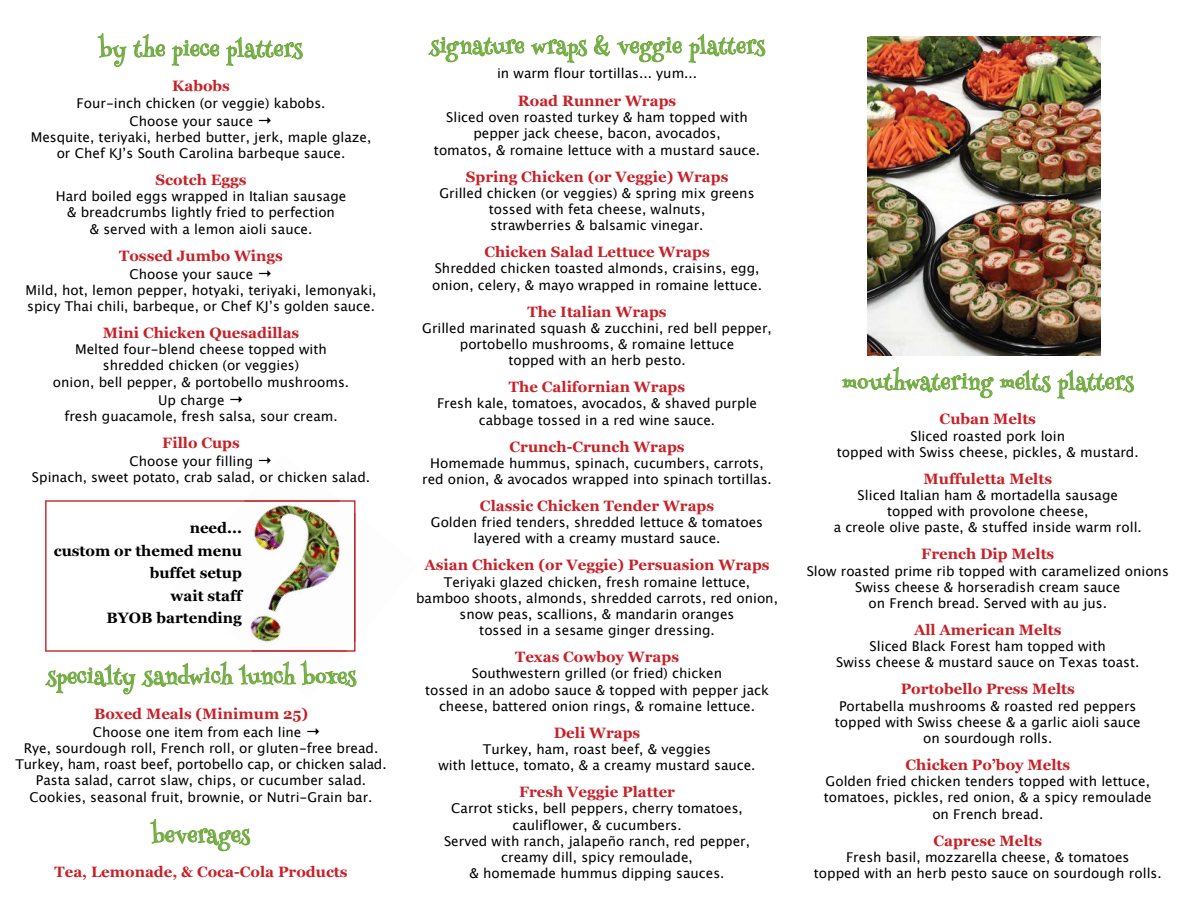
<style>
.page{position:relative;width:1188px;height:918px;background:#fff}
.page>*{position:absolute;margin:0;border:0;box-sizing:border-box;transform-origin:0 0}
.t1{font:21px "Henny Penny";letter-spacing:.02em;color:#73ac43}
.t2{font:21px "Henny Penny";letter-spacing:.015em;color:#76af43}
.t3{font:21px "Henny Penny";letter-spacing:.025em;color:#73ad43}
.t4{font:700 15px "Georgia";color:#c72128}
.t5{font:700 15px "Georgia";color:#c72127}
.t6{font:700 15px/22.5px "Georgia";color:#000;text-align:right}
.t7{font:700 15px "Georgia";color:#c72129}
.t8{font:13.5px/16.2px "Lucida Grande";color:#010101;text-align:center}
.t9{font:13.5px/16.2px "Lucida Grande";color:#000;text-align:center}
.s1{font-weight:700;font-size:15px}
</style>
<div class="page">
<svg style="left:429px;top:37px;width:95px;height:25px"></svg>
<svg style="left:531px;top:39px;width:56px;height:24px"></svg>
<svg style="left:594px;top:35px;width:16px;height:21px"></svg>
<svg style="left:617px;top:37px;width:65px;height:25px"></svg>
<svg style="left:689px;top:33px;width:76px;height:30px"></svg>
<svg style="left:45px;top:500px;width:129px;height:152px"></svg>
<img style="left:174px;top:500px;width:183px;height:185px">
<img style="left:244px;top:500px;width:112px;height:136px">
<svg style="left:98px;top:33px;width:28px;height:34px"></svg>
<svg style="left:133px;top:34px;width:32px;height:24px"></svg>
<svg style="left:172px;top:40px;width:47px;height:26px"></svg>
<svg style="left:226px;top:36px;width:77px;height:30px"></svg>
<svg style="left:45px;top:636px;width:91px;height:58px"></svg>
<svg style="left:142px;top:662px;width:91px;height:25px"></svg>
<svg style="left:239px;top:636px;width:117px;height:51px"></svg>
<svg style="left:150px;top:819px;width:100px;height:32px"></svg>
<svg style="left:842px;top:367px;width:152px;height:31px"></svg>
<svg style="left:1000px;top:369px;width:51px;height:23px"></svg>
<svg style="left:1057px;top:342px;width:77px;height:57px"></svg>
<img style="left:867px;top:36px;width:233px;height:320px">
<h1 class="t3" style="left:100px;top:37px;width:204px">by the piece platters</h1>
<p class="t5" style="left:172px;top:75px;width:59px">Kabobs</p>
<p class="t9" style="left:77px;top:94px;width:250px;line-height:18px">Four-inch chicken (or veggie) kabobs.<br>Choose your sauce <span class="s1">→</span></p>
<p class="t9" style="left:31px;top:129px;width:342px">Mesquite, teriyaki, herbed butter, jerk, maple glaze, or Chef KJʼs South Carolina barbeque sauce.</p>
<p class="t4" style="left:156px;top:168px;width:92px">Scotch Eggs</p>
<p class="t9" style="left:56px;top:188px;width:292px">Hard boiled eggs wrapped in Italian sausage &amp; breadcrumbs lightly fried to perfection<br>&amp; served with a lemon aioli sauce.</p>
<p class="t4" style="left:119px;top:244px;width:165px">Tossed Jumbo Wings</p>
<p class="t9" style="left:26px;top:266px;width:352px">Choose your sauce <span class="s1">→<br></span>Mild, hot, lemon pepper, hotyaki, teriyaki, lemonyaki, spicy Thai chili, barbeque, or Chef KJʼs golden sauce.</p>
<p class="t4" style="left:103px;top:321px;width:198px">Mini Chicken Quesadillas</p>
<p class="t9" style="left:53px;top:341px;width:298px">Melted four-blend cheese topped with shredded chicken (or veggies)<br>onion, bell pepper, &amp; portobello mushrooms.</p>
<p class="t9" style="left:64px;top:392px;width:275px">Up charge <span class="s1">→<br></span>fresh guacamole, fresh salsa, sour cream.</p>
<p class="t4" style="left:162px;top:431px;width:79px">Fillo Cups</p>
<p class="t9" style="left:32px;top:453px;width:340px">Choose your filling <span class="s1">→<br></span>Spinach, sweet potato, crab salad, or chicken salad.</p>
<p class="t6" style="left:54px;top:516px;width:190px">need...<br>custom or themed menu buffet setup<br>wait staff<br>BYOB bartending</p>
<h1 class="t1" style="left:46px;top:665px;width:312px">specialty sandwich lunch boxes</h1>
<p class="t4" style="left:94px;top:702px;width:216px">Boxed Meals (Minimum 25)</p>
<p class="t8" style="left:93px;top:724px;width:229px">Choose one item from each line <span class="s1">→</span></p>
<p class="t8" style="left:24px;top:740px;width:356px">Rye, sourdough roll, French roll, or gluten-free bread.</p>
<p class="t8" style="left:15px;top:757px;width:373px">Turkey, ham, roast beef, portobello cap, or chicken salad.</p>
<p class="t8" style="left:36px;top:773px;width:332px">Pasta salad, carrot slaw, chips, or cucumber salad.</p>
<p class="t8" style="left:30px;top:789px;width:344px">Cookies, seasonal fruit, brownie, or Nutri-Grain bar.</p>
<h1 class="t1" style="left:152px;top:823px;width:99px">beverages</h1>
<p class="t4" style="left:55px;top:861px;width:295px">Tea, Lemonade, &amp; Coca-Cola Products</p>
<h1 class="t2" style="left:429px;top:34px;width:337px">signature wraps &amp; veggie platters</h1>
<p class="t8" style="left:497px;top:65px;width:202px">in warm flour tortillas... yum...</p>
<p class="t4" style="left:518px;top:90px;width:160px">Road Runner Wraps</p>
<p class="t8" style="left:434px;top:109px;width:328px">Sliced oven roasted turkey &amp; ham topped with pepper jack cheese, bacon, avocados,<br>tomatos, &amp; romaine lettuce with a mustard sauce.</p>
<p class="t4" style="left:466px;top:165px;width:264px">Spring Chicken (or Veggie) Wraps</p>
<p class="t8" style="left:440px;top:185px;width:317px">Grilled chicken (or veggies) &amp; spring mix greens tossed with feta cheese, walnuts,<br>strawberries &amp; balsamic vinegar.</p>
<p class="t4" style="left:484px;top:241px;width:227px">Chicken Salad Lettuce Wraps</p>
<p class="t8" style="left:432px;top:261px;width:331px;text-align:left">Shredded chicken toasted almonds, craisins, egg, onion, celery, &amp; mayo wrapped in romaine lettuce.</p>
<p class="t4" style="left:527px;top:300px;width:141px">The Italian Wraps</p>
<p class="t8" style="left:422px;top:320px;width:351px">Grilled marinated squash &amp; zucchini, red bell pepper, portobello mushrooms, &amp; romaine lettuce<br>topped with an herb pesto.</p>
<p class="t4" style="left:509px;top:376px;width:178px">The Californian Wraps</p>
<p class="t8" style="left:437px;top:396px;width:322px">Fresh kale, tomatoes, avocados, &amp; shaved purple cabbage tossed in a red wine sauce.</p>
<p class="t4" style="left:510px;top:435px;width:177px">Crunch-Crunch Wraps</p>
<p class="t8" style="left:422px;top:455px;width:351px">Homemade hummus, spinach, cucumbers, carrots, red onion, &amp; avocados wrapped into spinach tortillas.</p>
<p class="t4" style="left:480px;top:495px;width:236px">Classic Chicken Tender Wraps</p>
<p class="t8" style="left:431px;top:514px;width:334px">Golden fried tenders, shredded lettuce &amp; tomatoes layered with a creamy mustard sauce.</p>
<p class="t4" style="left:425px;top:554px;width:347px">Asian Chicken (or Veggie) Persuasion Wraps</p>
<p class="t8" style="left:416px;top:574px;width:363px">Teriyaki glazed chicken, fresh romaine lettuce, bamboo shoots, almonds, shredded carrots, red onion, snow peas, scallions, &amp; mandarin oranges<br>tossed in a sesame ginger dressing.</p>
<p class="t4" style="left:515px;top:646px;width:165px">Texas Cowboy Wraps</p>
<p class="t8" style="left:425px;top:666px;width:345px">Southwestern grilled (or fried) chicken<br>tossed in an adobo sauce &amp; topped with pepper jack cheese, battered onion rings, &amp; romaine lettuce.</p>
<p class="t4" style="left:554px;top:721px;width:88px">Deli Wraps</p>
<p class="t8" style="left:439px;top:741px;width:318px">Turkey, ham, roast beef, &amp; veggies<br>with lettuce, tomato, &amp; a creamy mustard sauce.</p>
<p class="t7" style="left:519px;top:781px;width:158px">Fresh Veggie Platter</p>
<p class="t8" style="left:444px;top:801px;width:307px">Carrot sticks, bell peppers, cherry tomatoes, cauliflower, &amp; cucumbers.<br>Served with ranch, jalapeño ranch, red pepper, creamy dill, spicy remoulade,<br>&amp; homemade hummus dipping sauces.</p>
<h1 class="t1" style="left:842px;top:370px;width:293px">mouthwatering melts platters</h1>
<p class="t4" style="left:940px;top:408px;width:98px">Cuban Melts</p>
<p class="t9" style="left:837px;top:428px;width:303px">Sliced roasted pork loin<br>topped with Swiss cheese, pickles, &amp; mustard.</p>
<p class="t5" style="left:924px;top:467px;width:130px">Muffuletta Melts</p>
<p class="t9" style="left:834px;top:487px;width:310px">Sliced Italian ham &amp; mortadella sausage topped with provolone cheese,<br>a creole olive paste, &amp; stuffed inside warm roll.</p>
<p class="t5" style="left:921px;top:543px;width:135px">French Dip Melts</p>
<p class="t9" style="left:807px;top:563px;width:364px">Slow roasted prime rib topped with caramelized onions<br>Swiss cheese &amp; horseradish cream sauce<br>on French bread. Served with au jus.</p>
<p class="t5" style="left:914px;top:618px;width:149px">All American Melts</p>
<p class="t9" style="left:836px;top:638px;width:305px">Sliced Black Forest ham topped with<br>Swiss cheese &amp; mustard sauce on Texas toast.</p>
<p class="t5" style="left:901px;top:678px;width:176px">Portobello Press Melts</p>
<p class="t9" style="left:835px;top:698px;width:307px">Portabella mushrooms &amp; roasted red peppers topped with Swiss cheese &amp; a garlic aioli sauce on sourdough rolls.</p>
<p class="t5" style="left:905px;top:753px;width:166px">Chicken Po’boy Melts</p>
<p class="t9" style="left:824px;top:773px;width:329px">Golden fried chicken tenders topped with lettuce, tomatoes, pickles, red onion, &amp; a spicy remoulade on French bread.</p>
<p class="t5" style="left:933px;top:829px;width:110px">Caprese Melts</p>
<p class="t9" style="left:814px;top:849px;width:349px">Fresh basil, mozzarella cheese, &amp; tomatoes<br>topped with an herb pesto sauce on sourdough rolls.</p>
</div>
